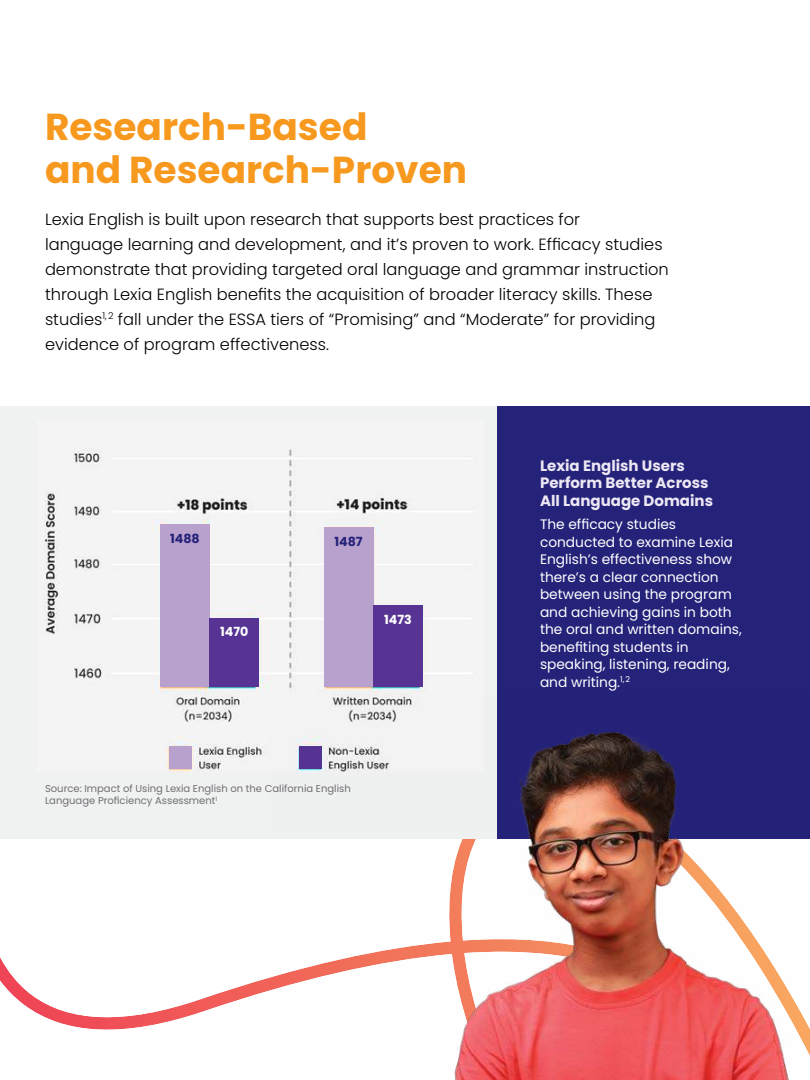
<style>
.page{position:relative;width:810px;height:1080px;background:#fff}
.page>*{position:absolute;margin:0;border:0;box-sizing:border-box;transform-origin:0 0}
.t1{font:700 37.5px/42.5px "Poppins";color:#f8991f}
.t2{font:300 16.25px/25px "Poppins";color:#000}
.t3{font:700 15px/17.5px "Poppins";color:#ece7f3}
.t4{font:13.75px/17.5px "Poppins";color:#fff}
.t5{font:700 12.62px "Poppins";color:#242279}
.t6{font:700 12.62px "Poppins";color:#fff}
.t7{font:10px/12.5px "Poppins";color:#706f73}
</style>
<div class="page">
<img style="left:0;top:957px;width:270px;height:73px">
<div style="left:0;top:406px;width:810px;height:433px;background:#f0f1f1"></div>
<div style="left:498px;top:406px;width:312px;height:433px;background:#242279"></div>
<img style="left:44px;top:448px;width:428px;height:323px">
<div style="left:160px;top:525px;width:50px;height:162px;background:#b9a1cd"></div>
<div style="left:210px;top:618px;width:49px;height:69px;background:#573393"></div>
<div style="left:324px;top:528px;width:49px;height:159px;background:#b9a1cd"></div>
<div style="left:373px;top:606px;width:50px;height:81px;background:#573393"></div>
<div style="left:169px;top:746px;width:22px;height:23px;background:#b9a1cd"></div>
<img style="left:270px;top:694px;width:540px;height:386px">
<h1 class="t1" style="left:45px;top:106px;width:424px">Research-Based<br>and Research-Proven</h1>
<p class="t2" style="left:45px;top:206px;width:625px">Lexia English is built upon research that supports best practices for<br>language learning and development, and it’s proven to work. Efficacy studies demonstrate that providing targeted oral language and grammar instruction through Lexia English benefits the acquisition of broader literacy skills. These studies<sup>1,</sup> <sup>2</sup> fall under the ESSA tiers of “Promising” and “Moderate” for providing evidence of program effectiveness.</p>
<p class="t5" style="left:170px;top:531px;width:31px">1488</p>
<p class="t6" style="left:220px;top:624px;width:30px">1470</p>
<p class="t5" style="left:335px;top:534px;width:30px">1487</p>
<p class="t6" style="left:384px;top:612px;width:29px">1473</p>
<p class="t7" style="left:45px;top:782px;width:307px">Source: Impact of Using Lexia English on the California English<br>Language Proficiency Assessment<sup>1</sup></p>
<p class="t3" style="left:540px;top:457px;width:175px">Lexia English Users<br>Perform Better Across<br>All Language Domains</p>
<p class="t4" style="left:540px;top:516px;width:203px">The efficacy studies conducted to examine Lexia<br>English’s effectiveness show there’s a clear connection between using the program and achieving gains in both the oral and written domains, benefiting students in speaking, listening, reading, and writing.<sup>1,</sup> <sup>2</sup></p>
</div>
